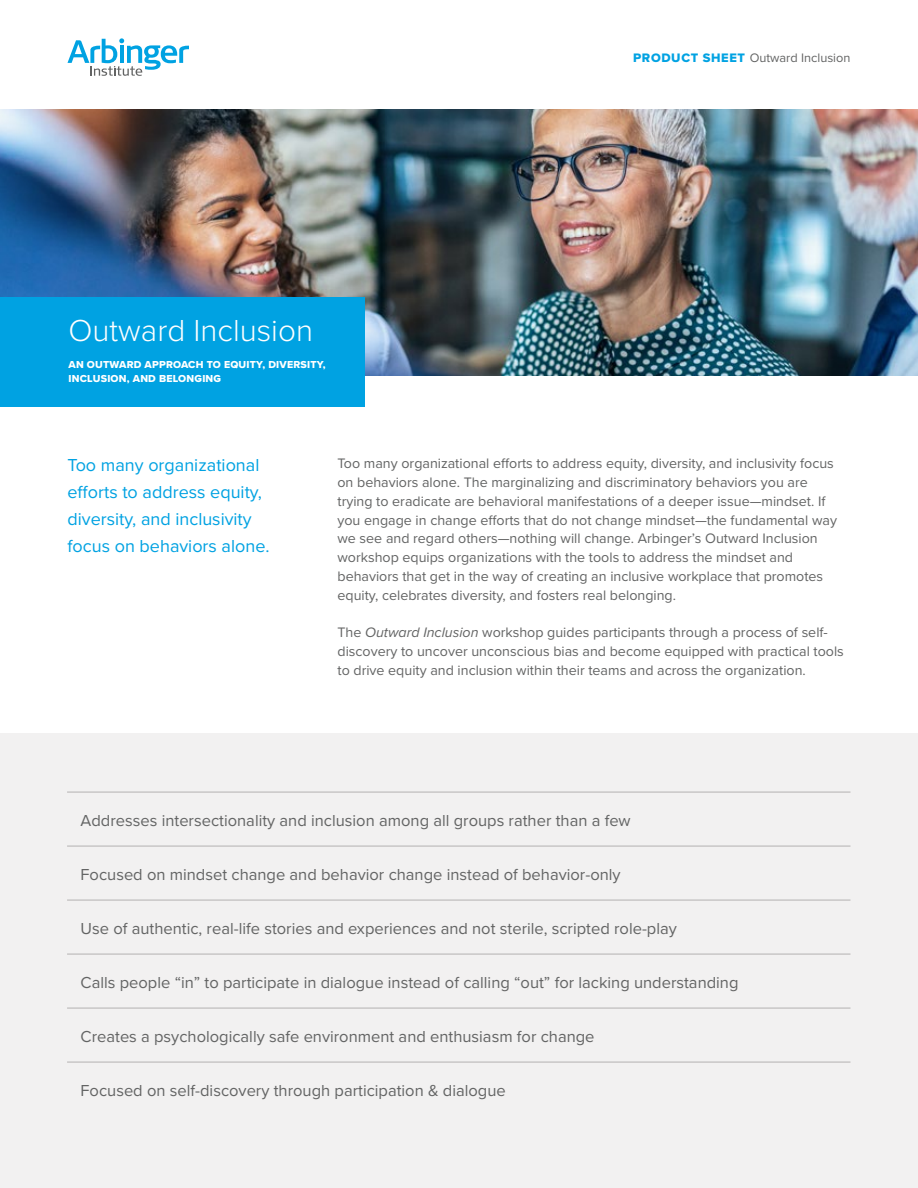
<style>
.page{position:relative;width:918px;height:1188px;background:#fff}
.page>*{position:absolute;margin:0;border:0;box-sizing:border-box;transform-origin:0 0}
.t1{font:300 31.5px "Proxima Nova";color:#fff}
.t2{font:18px/27px "Proxima Nova";color:#00a2e2}
.t3{font:16.5px "Proxima Nova";color:#636464}
.t4{font:14.25px/18.8px "Proxima Nova";color:#636464}
.t5{font:12.75px "Proxima Nova";color:#636464}
.t6{font:10.5px/13.5px "Proxima Nova Extrabld";letter-spacing:.02em;color:#fff}
.s1{font-family:"Proxima Nova Extrabld";color:#00a2e2}
.s2{font-style:italic}
</style>
<div class="page">
<div style="left:0;top:733px;width:918px;height:455px;background:#f2f1f1"></div>
<img style="left:0;top:109px;width:918px;height:266px">
<svg style="left:68px;top:38px;width:121px;height:38px"></svg>
<div style="left:0;top:297px;width:364px;height:110px;background:#00a2e2"></div>
<hr style="left:67px;top:792px;width:784px;height:1px;background:#b3b1b1">
<hr style="left:67px;top:846px;width:784px;height:1px;background:#b3b1b1">
<hr style="left:67px;top:900px;width:784px;height:1px;background:#b3b1b1">
<hr style="left:67px;top:954px;width:784px;height:1px;background:#b3b1b1">
<hr style="left:67px;top:1008px;width:784px;height:1px;background:#b3b1b1">
<hr style="left:67px;top:1062px;width:784px;height:1px;background:#b3b1b1">
<h1 class="t1" style="left:69px;top:312px;width:246px">Outward Inclusion</h1>
<p class="t6" style="left:69px;top:358px;width:259px">AN OUTWARD APPROACH TO EQUITY, DIVERSITY,<br>INCLUSION, AND BELONGING</p>
<p class="t5" style="left:633px;top:48px;width:219px"><span class="s1">PRODUCT SHEET</span> Outward Inclusion</p>
<p class="t2" style="left:68px;top:451px;width:204px">Too many organizational efforts to address equity, diversity, and inclusivity focus on behaviors alone.</p>
<p class="t4" style="left:338px;top:454px;width:501px">Too many organizational efforts to address equity, diversity, and inclusivity focus on behaviors alone. The marginalizing and discriminatory behaviors you are trying to eradicate are behavioral manifestations of a deeper issue—mindset. If you engage in change efforts that do not change mindset—the fundamental way we see and regard others—nothing will change. Arbinger’s Outward Inclusion workshop equips organizations with the tools to address the mindset and behaviors that get in the way of creating an inclusive workplace that promotes equity, celebrates diversity, and fosters real belonging.</p>
<p class="t4" style="left:338px;top:623px;width:508px">The <span class="s2">Outward Inclusion</span> workshop guides participants through a process of self&shy;discovery to uncover unconscious bias and become equipped with practical tools to drive equity and inclusion within their teams and across the organization.</p>
<p class="t3" style="left:81px;top:808px;width:552px">Addresses intersectionality and inclusion among all groups rather than a few</p>
<p class="t3" style="left:81px;top:862px;width:542px">Focused on mindset change and behavior change instead of behavior-only</p>
<p class="t3" style="left:81px;top:916px;width:598px">Use of authentic, real-life stories and experiences and not sterile, scripted role-play</p>
<p class="t3" style="left:81px;top:970px;width:659px">Calls people “in” to participate in dialogue instead of calling “out” for lacking understanding</p>
<p class="t3" style="left:81px;top:1024px;width:516px">Creates a psychologically safe environment and enthusiasm for change</p>
<p class="t3" style="left:81px;top:1078px;width:427px">Focused on self-discovery through participation &amp; dialogue</p>
</div>
